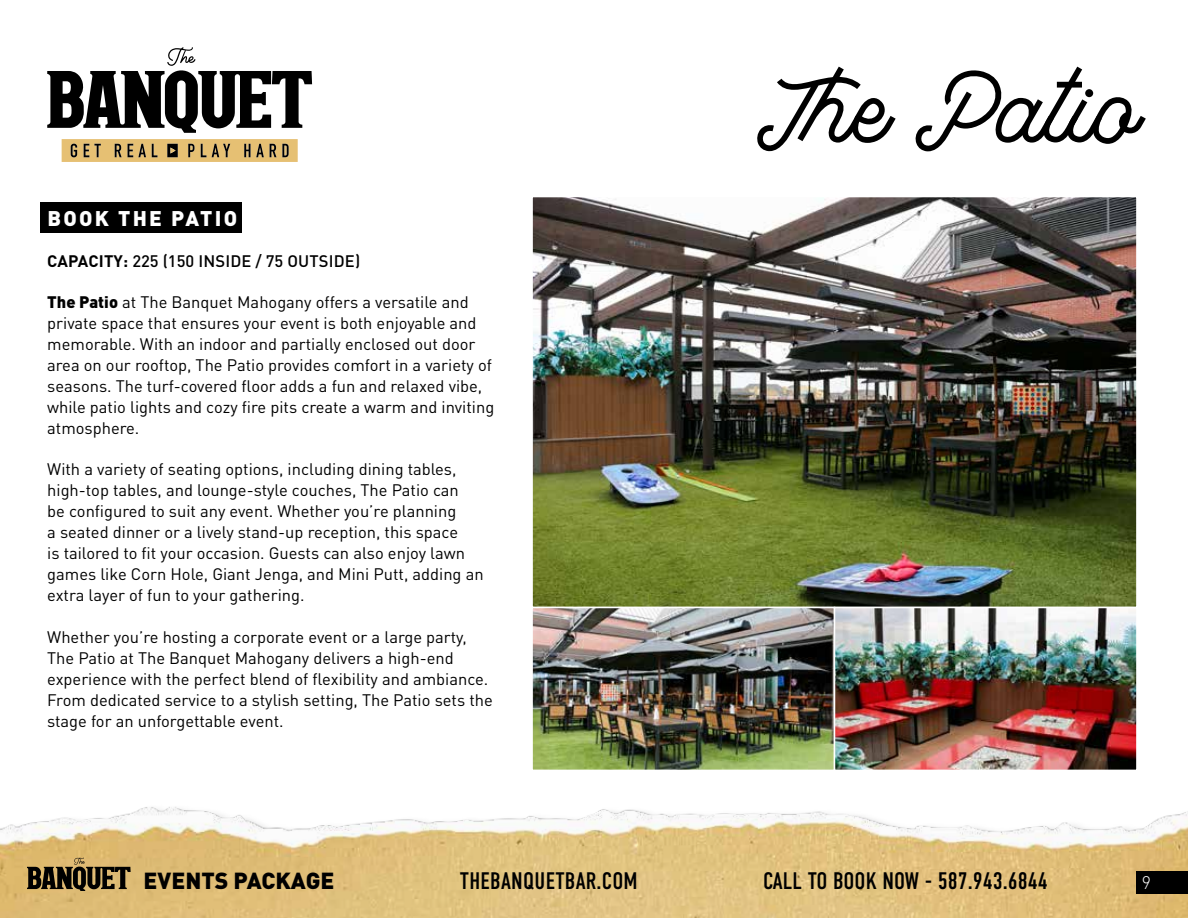
<style>
.page{position:relative;width:1188px;height:918px;background:#fff}
.page>*{position:absolute;margin:0;border:0;box-sizing:border-box;transform-origin:0 0}
.t1{font:106.8px "Madgue Script";color:#000}
.t2{font:23.85px "DIN Condensed";color:#000}
.t3{font:900 22.95px "DIN Pro";color:#000}
.t4{font:900 21px "DIN Pro";letter-spacing:.11em;color:#fff}
.t5{font:300 18px "DIN Pro";color:#fff}
.t6{font:16.5px/21px "DIN Pro";color:#000}
.t7{font:500 16.5px "DIN Pro";letter-spacing:.01em;color:#000}
.s1{font-weight:700}
.s2{font-weight:900}
.s3{color:#ed145b}
</style>
<div class="page">
<svg style="left:47px;top:47px;width:265px;height:86px"></svg>
<svg style="left:62px;top:139px;width:236px;height:23px;background:#c3a466"></svg>
<div style="left:40px;top:203px;width:202px;height:30px;background:#000"></div>
<img style="left:534px;top:199px;width:601px;height:569px">
<div style="left:531px;top:196px;width:607px;height:412px;border:2px solid #fff"></div>
<div style="left:531px;top:607px;width:304px;height:164px;border:2px solid #fff"></div>
<div style="left:834px;top:607px;width:304px;height:164px;border:2px solid #fff"></div>
<img style="left:0;top:807px;width:1188px;height:111px">
<svg style="left:27px;top:858px;width:104px;height:33px;background:#78653e"></svg>
<div style="left:1137px;top:871px;width:51px;height:23px;background:#000"></div>
<p class="t4" style="left:47px;top:204px;width:191px">BOOK THE PATIO</p>
<p class="t7" style="left:47px;top:250px;width:314px"><span class="s1">CAPACITY:</span> 225 (150 INSIDE / 75 OUTSIDE)</p>
<p class="t6" style="left:47px;top:291px;width:449px"><span class="s2">The Patio</span> at The Banquet Mahogany offers a versatile and private space that ensures your event is both enjoyable and memorable. With an indoor and partially enclosed out door area on our rooftop, The Patio provides comfort in a variety of seasons. The turf-covered floor adds a fun and relaxed vibe, while patio lights and cozy fire pits create a warm and inviting atmosphere.</p>
<p class="t6" style="left:47px;top:458px;width:438px">With a variety of seating options, including dining tables, high-top tables, and lounge-style couches, The Patio can<br>be configured to suit any event. Whether you’re planning<br>a seated dinner or a lively stand-up reception, this space<br>is tailored to fit your occasion. Guests can also enjoy lawn games like Corn Hole, Giant Jenga, and Mini Putt, adding an extra layer of fun to your gathering.</p>
<p class="t6" style="left:47px;top:625px;width:447px">Whether you’re hosting a corporate event or a large party, The Patio at The Banquet Mahogany delivers a high-end experience with the perfect blend of flexibility and ambiance.<br>From dedicated service to a stylish setting, The Patio sets the stage for an unforgettable event.</p>
<h1 class="t1" style="left:757px;top:46px;width:385px">The Patio</h1>
<h3 class="t3" style="left:144px;top:865px;width:192px">EVENTS PACKAGE</h3>
<h2 class="t2" style="left:460px;top:868px;width:179px">THEBANQUETBAR.COM</h2>
<h2 class="t2" style="left:763px;top:868px;width:286px">CALL TO BOOK NOW - <span class="s3">587.943.6844</span></h2>
<p class="t5" style="left:1142px;top:870px;width:11px">9</p>
</div>
